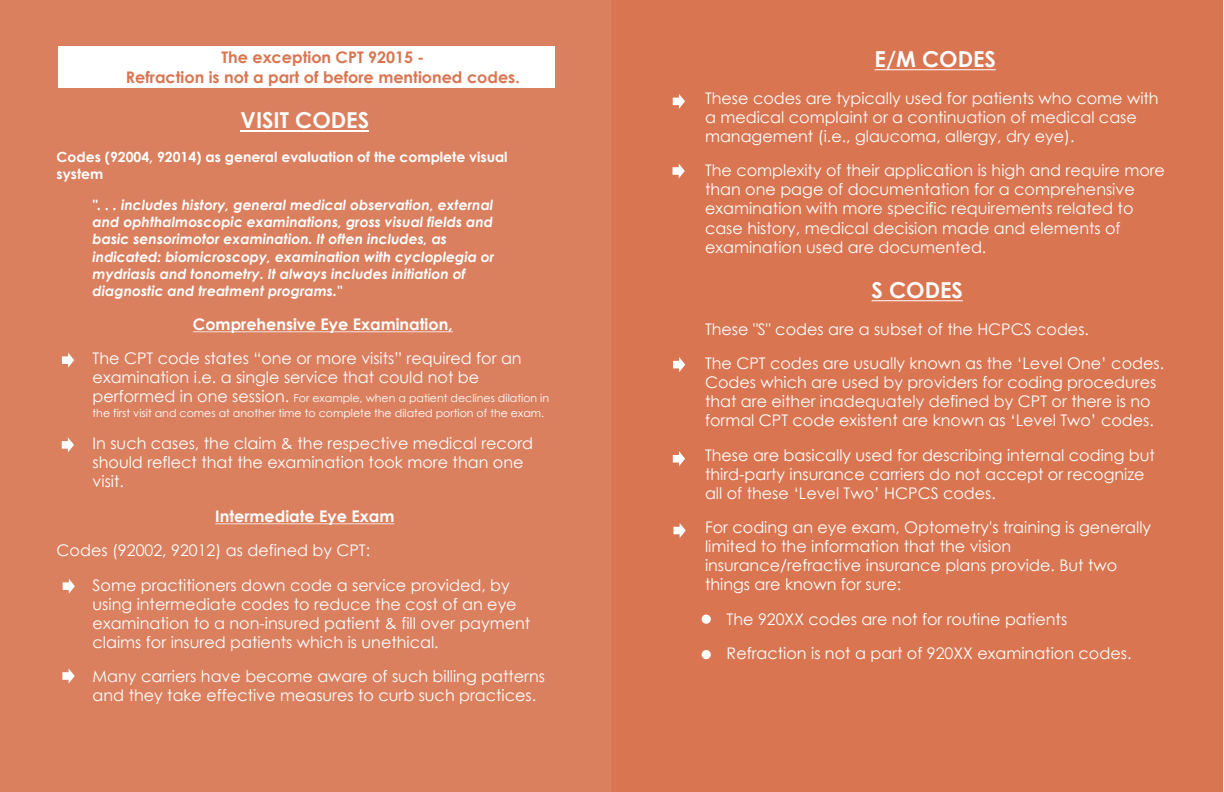
<style>
.page{position:relative;width:1224px;height:792px;background:#fff}
.page>*{position:absolute;margin:0;border:0;box-sizing:border-box;transform-origin:0 0}
.t1{font:700 22px "Century Gothic";color:#fff}
.t2{font:16px/19.1px "Century Gothic";color:#fff}
.t3{font:700 16px/19.4px "Century Gothic";color:#d97551;text-align:center}
.t4{font:700 16px "Century Gothic";color:#fff}
.t5{font:italic 700 14px/17.2px "Century Gothic";color:#fff}
.t6{font:700 14px/17px "Century Gothic";color:#fff}
.t7{font:11px/14.2px "Century Gothic";color:#fff}
.s1{font-size:16px}
</style>
<div class="page">
<div style="left:0;top:0;width:612px;height:792px;background:#da805f"></div>
<div style="left:58px;top:46px;width:497px;height:41px;background:#fff"></div>
<div style="left:611px;top:0;width:612px;height:792px;background:#d97551"></div>
<hr style="left:241px;top:130px;width:128px;height:1px;background:#fff">
<hr style="left:193px;top:331px;width:260px;height:1px;background:#fff">
<hr style="left:215px;top:523px;width:179px;height:1px;background:#fff">
<hr style="left:875px;top:69px;width:121px;height:1px;background:#fff">
<hr style="left:872px;top:300px;width:91px;height:1px;background:#fff">
<svg style="left:673px;top:523px;width:13px;height:15px"></svg>
<svg style="left:62px;top:353px;width:12px;height:15px"></svg>
<svg style="left:63px;top:579px;width:12px;height:15px"></svg>
<svg style="left:673px;top:94px;width:12px;height:15px"></svg>
<svg style="left:673px;top:357px;width:12px;height:15px"></svg>
<svg style="left:62px;top:437px;width:12px;height:15px"></svg>
<svg style="left:62px;top:668px;width:13px;height:16px"></svg>
<svg style="left:673px;top:163px;width:12px;height:16px"></svg>
<svg style="left:673px;top:451px;width:12px;height:15px"></svg>
<div style="left:702px;top:615px;width:9px;height:9px;background:#fff;border:2px solid #fff;border-radius:50%"></div>
<div style="left:702px;top:650px;width:9px;height:9px;background:#fff;border:2px solid #fff;border-radius:50%"></div>
<p class="t3" style="left:126px;top:49px;width:395px">The exception CPT 92015 -<br>Refraction is not a part of before mentioned codes.</p>
<h1 class="t1" style="left:241px;top:112px;width:130px">VISIT CODES</h1>
<p class="t6" style="left:57px;top:150px;width:453px">Codes (92004, 92014) as general evaluation of the complete visual system</p>
<p class="t5" style="left:93px;top:198px;width:403px">". . . includes history, general medical observation, external and ophthalmoscopic examinations, gross visual fields and basic sensorimotor examination. It often includes, as indicated: biomicroscopy, examination with cycloplegia or mydriasis and tonometry. It always includes initiation of diagnostic and treatment programs."</p>
<p class="t4" style="left:193px;top:318px;width:261px">Comprehensive Eye Examination,</p>
<p class="t2" style="left:93px;top:350px;width:431px">The CPT code states “one or more visits” required for an examination i.e. a single service that could not be</p>
<p class="t7" style="left:93px;top:392px;width:458px"><span class="s1">performed in one session.</span> For example, when a patient declines dilation in the first visit and comes at another time to complete the dilated portion of the exam.</p>
<p class="t2" style="left:93px;top:435px;width:442px">In such cases, the claim &amp; the respective medical record should reflect that the examination took more than one visit.</p>
<p class="t4" style="left:215px;top:510px;width:181px">Intermediate Eye Exam</p>
<p class="t2" style="left:93px;top:535px;width:419px;line-height:34.3px;text-indent:-36px">Codes (92002, 92012) as defined by CPT:<br>Some practitioners down code a service provided, by</p>
<p class="t2" style="left:93px;top:596px;width:439px">using intermediate codes to reduce the cost of an eye examination to a non-insured patient &amp; fill over payment claims for insured patients which is unethical.</p>
<p class="t2" style="left:93px;top:668px;width:454px">Many carriers have become aware of such billing patterns and they take effective measures to curb such practices.</p>
<h1 class="t1" style="left:875px;top:51px;width:123px">E/M CODES</h1>
<p class="t2" style="left:705px;top:90px;width:455px">These codes are typically used for patients who come with a medical complaint or a continuation of medical case management (i.e., glaucoma, allergy, dry eye).</p>
<p class="t2" style="left:705px;top:162px;width:462px">The complexity of their application is high and require more than one page of documentation for a comprehensive examination with more specific requirements related to case history, medical decision made and elements of examination used are documented.</p>
<h1 class="t1" style="left:872px;top:282px;width:93px">S CODES</h1>
<p class="t2" style="left:705px;top:313px;width:461px;line-height:34.3px">These "S" codes are a subset of the HCPCS codes.<br>The CPT codes are usually known as the ‘Level One’ codes.</p>
<p class="t2" style="left:705px;top:374px;width:453px">Codes which are used by providers for coding procedures that are either inadequately defined by CPT or there is no formal CPT code existent are known as ‘Level Two’ codes.</p>
<p class="t2" style="left:705px;top:447px;width:451px">These are basically used for describing internal coding but third-party insurance carriers do not accept or recognize all of these ‘Level Two’ HCPCS codes.</p>
<p class="t2" style="left:705px;top:519px;width:448px">For coding an eye exam, Optometry's training is generally limited to the information that the vision insurance/refractive insurance plans provide. But two things are known for sure:</p>
<p class="t2" style="left:727px;top:603px;width:406px;line-height:34.3px">The 920XX codes are not for routine patients<br>Refraction is not a part of 920XX examination codes.</p>
</div>
